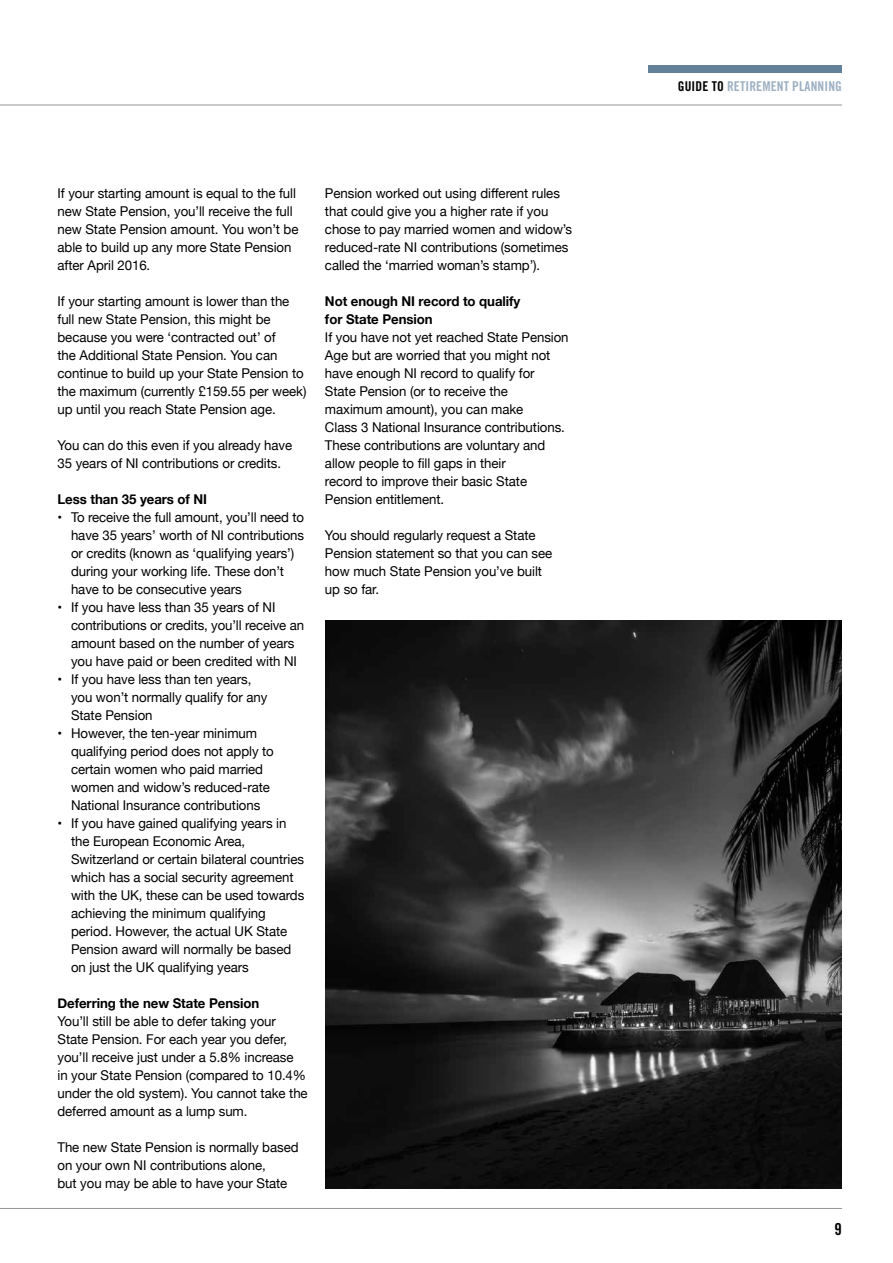
<style>
.page{position:relative;width:893px;height:1263px;background:#fff}
.page>*{position:absolute;margin:0;border:0;box-sizing:border-box;transform-origin:0 0}
.t1{font:16.5px "Trade Gothic Bold Cond Twenty";color:#000}
.t2{font:13.5px/18px "Helvetica Neue";letter-spacing:-.005em;color:#000}
.t3{font:700 13.5px/18px "Helvetica Neue";letter-spacing:-.005em;color:#000}
.t4{font:13.5px "Trade Gothic Bold Cond Twenty";letter-spacing:.01em;color:#9db0c3}
.s1{color:#000}
</style>
<div class="page">
<hr style="left:0;top:1208px;width:842px;height:1px;background:#939598">
<hr style="left:0;top:105px;width:842px;height:1px;background:#939598">
<div style="left:648px;top:65px;width:194px;height:8px;background:#63819b"></div>
<img style="left:325px;top:621px;width:517px;height:567px">
<p class="t2" style="left:58px;top:184px;width:242px">If your starting amount is equal to the full new State Pension, you’ll receive the full new State Pension amount. You won’t be able to build up any more State Pension after April 2016.</p>
<p class="t2" style="left:58px;top:292px;width:250px">If your starting amount is lower than the full new State Pension, this might be because you were ‘contracted out’ of<br>the Additional State Pension. You can continue to build up your State Pension to the maximum (currently £159.55 per week) up until you reach State Pension age.</p>
<p class="t2" style="left:58px;top:436px;width:236px">You can do this even if you already have<br>35 years of NI contributions or credits.</p>
<p class="t3" style="left:58px;top:490px;width:151px">Less than 35 years of NI</p>
<p class="t2" style="left:71px;top:508px;width:235px;text-indent:-13px">• To receive the full amount, you’ll need to have 35 years’ worth of NI contributions or credits (known as ‘qualifying years’) during your working life. These don’t have to be consecutive years</p>
<p class="t2" style="left:71px;top:598px;width:235px;text-indent:-13px">• If you have less than 35 years of NI contributions or credits, you’ll receive an amount based on the number of years you have paid or been credited with NI</p>
<p class="t2" style="left:71px;top:670px;width:198px;text-indent:-13px">• If you have less than ten years, you won’t normally qualify for any<br>State Pension</p>
<p class="t2" style="left:71px;top:724px;width:204px;text-indent:-13px">• However, the ten-year minimum qualifying period does not apply to certain women who paid married women and widow’s reduced-rate National Insurance contributions</p>
<p class="t2" style="left:71px;top:814px;width:235px;text-indent:-13px">• If you have gained qualifying years in the European Economic Area, Switzerland or certain bilateral countries which has a social security agreement with the UK, these can be used towards achieving the minimum qualifying period. However, the actual UK State Pension award will normally be based on just the UK qualifying years</p>
<p class="t3" style="left:58px;top:994px;width:203px">Deferring the new State Pension</p>
<p class="t2" style="left:58px;top:1012px;width:252px">You’ll still be able to defer taking your State Pension. For each year you defer, you’ll receive just under a 5.8% increase<br>in your State Pension (compared to 10.4% under the old system). You cannot take the deferred amount as a lump sum.</p>
<p class="t2" style="left:58px;top:1138px;width:243px">The new State Pension is normally based on your own NI contributions alone,<br>but you may be able to have your State</p>
<p class="t2" style="left:325px;top:184px;width:249px">Pension worked out using different rules that could give you a higher rate if you chose to pay married women and widow’s reduced-rate NI contributions (sometimes called the ‘married woman’s stamp’).</p>
<p class="t3" style="left:325px;top:292px;width:197px">Not enough NI record to qualify for State Pension</p>
<p class="t2" style="left:325px;top:328px;width:245px">If you have not yet reached State Pension Age but are worried that you might not have enough NI record to qualify for State Pension (or to receive the maximum amount), you can make<br>Class 3 National Insurance contributions.<br>These contributions are voluntary and allow people to fill gaps in their<br>record to improve their basic State Pension entitlement.</p>
<p class="t2" style="left:325px;top:526px;width:229px">You should regularly request a State<br>Pension statement so that you can see how much State Pension you’ve built up so far.</p>
<p class="t4" style="left:678px;top:78px;width:166px"><span class="s1">GUIDE TO</span> RETIREMENT PLANNING</p>
<p class="t1" style="left:835px;top:1219px;width:9px">9</p>
</div>
